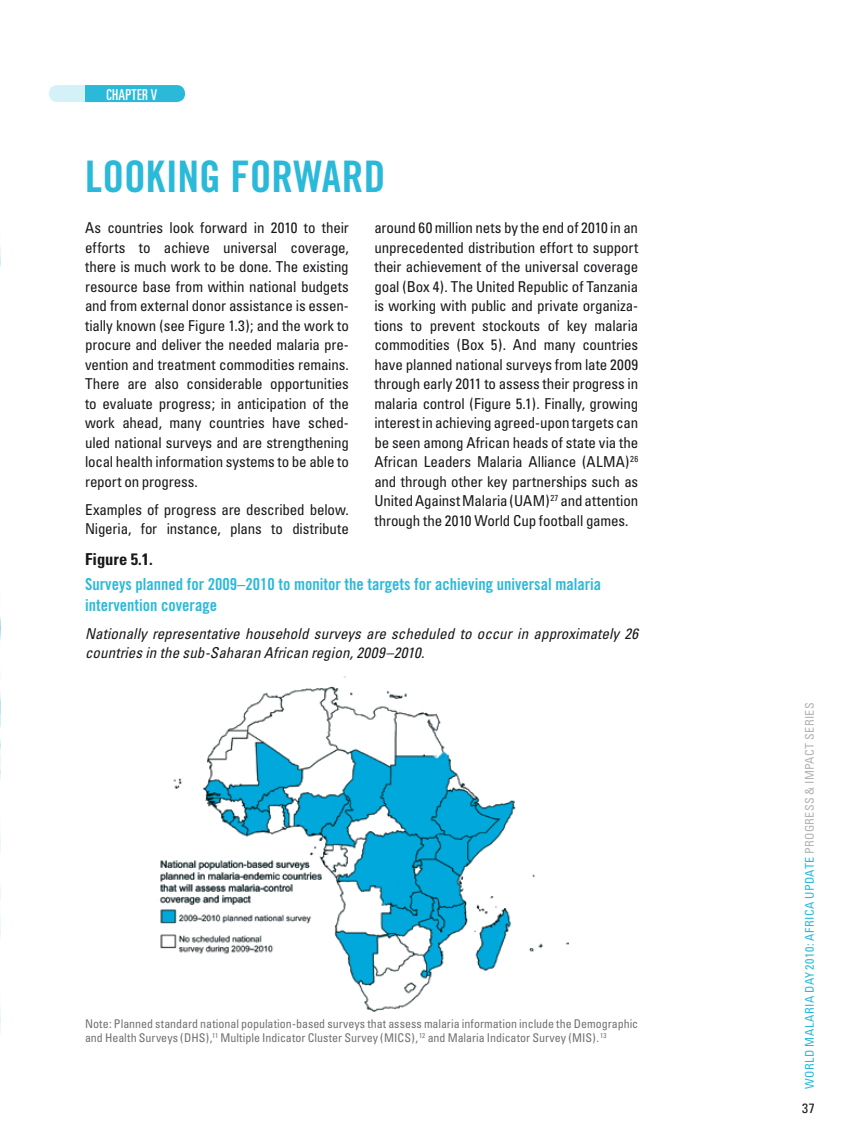
<style>
.page{position:relative;width:851px;height:1127px;background:#fff}
.page>*{position:absolute;margin:0;border:0;box-sizing:border-box;transform-origin:0 0}
.t1{font:43.5px "Trade Gothic Bold Cond Twenty";letter-spacing:-.005em;color:#2bb9da}
.t2{font:16.5px/21px "Trade Gothic Bold Cond Twenty";color:#2bb9da}
.t3{font:700 condensed 16.5px "Univers";color:#1a171b}
.t4{font:condensed 15px/19.5px "Univers";letter-spacing:-.01em;color:#1a171b;text-align:justify}
.t5{font:italic condensed 15px/19.5px "Univers";letter-spacing:.005em;color:#1a171b}
.t6{font:ultra-condensed 15px "Univers";color:#fff}
.t7{font:condensed 13.5px "Univers";color:#1a171b}
.t8{font:condensed 12px/13.5px "Univers";color:#707173}
.t9{font:condensed 12px "Univers";letter-spacing:.035em;color:#2bb9da}
.s1{color:#b1b3b4}
</style>
<div class="page">
<div style="left:49px;top:85px;width:136px;height:17px;background:#2bb9da;border-radius:9px"></div>
<div style="left:0;top:0;width:85px;height:1127px;background:#fff"></div>
<img style="left:0;top:246px;width:1px;height:787px">
<img style="left:160px;top:676px;width:408px;height:335px">
<p class="t6" style="left:106px;top:86px;width:52px">CHAPTER V</p>
<h1 class="t1" style="left:85px;top:150px;width:297px">Looking Forward</h1>
<p class="t4" style="left:85px;top:218px;width:265px">As countries look forward in 2010 to their efforts to achieve universal coverage, there is much work to be done. The existing resource base from within national budgets and from external donor assistance is essen&shy;tially known (see Figure 1.3); and the work to procure and deliver the needed malaria pre&shy;vention and treatment commodities remains.<br>There are also considerable opportunities to evaluate progress; in anticipation of the work ahead, many countries have sched&shy;uled national surveys and are strengthening local health information systems to be able to report on progress.</p>
<p class="t4" style="left:85px;top:499px;width:265px">Examples of progress are described below.<br>Nigeria, for instance, plans to distribute</p>
<p class="t4" style="left:374px;top:218px;width:265px">around 60 million nets by the end of 2010 in an unprecedented distribution effort to support their achievement of the universal coverage goal (Box 4). The United Republic of Tanzania is working with public and private organiza&shy;tions to prevent stockouts of key malaria commodities (Box 5). And many countries have planned national surveys from late 2009 through early 2011 to assess their progress in malaria control (Figure 5.1). Finally, growing interest in achieving agreed-upon targets can be seen among African heads of state via the African Leaders Malaria Alliance (ALMA)<sup>26 </sup>and through other key partnerships such as United Against Malaria (UAM)<sup>27</sup> and attention through the 2010 World Cup football games.</p>
<p class="t3" style="left:85px;top:548px;width:69px">Figure 5.1.</p>
<p class="t2" style="left:85px;top:573px;width:517px">Surveys planned for 2009–2010 to monitor the targets for achieving universal malaria intervention coverage</p>
<p class="t5" style="left:85px;top:623px;width:554px">Nationally representative household surveys are scheduled to occur in approximately 26 countries in the sub-Saharan African region, 2009–2010.</p>
<p class="t8" style="left:85px;top:1017px;width:554px">Note: Planned standard national population-based surveys that assess malaria information include the Demographic and Health Surveys (DHS),<sup>11</sup> Multiple Indicator Cluster Survey (MICS), <sup>12</sup> and Malaria Indicator Survey (MIS). <sup>13</sup></p>
<p class="t9" style="left:802px;top:1089px;width:386px;rotate:-90deg">World Malaria Day 2010: Africa update <span class="s1">Progress &amp; Impact Series</span></p>
<p class="t7" style="left:802px;top:1100px;width:14px">37</p>
</div>
